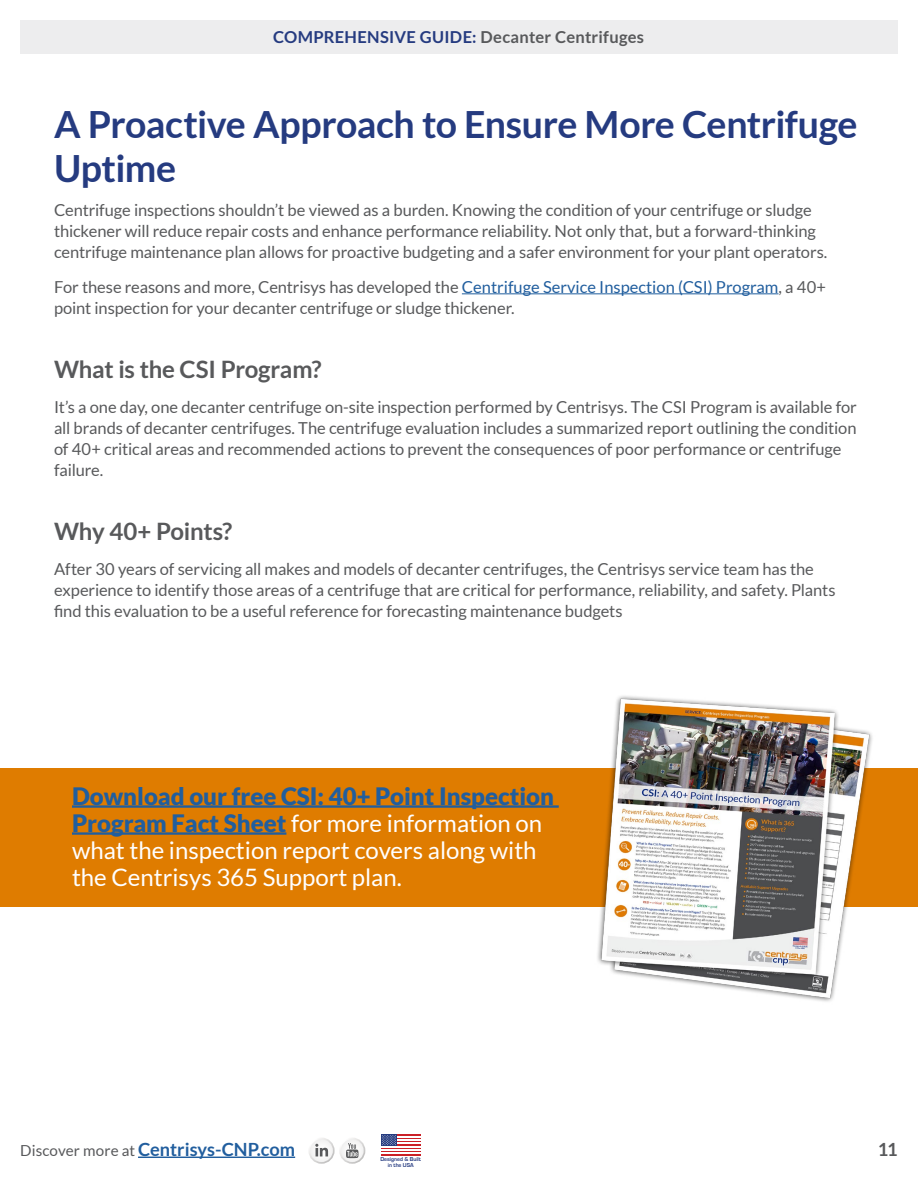
<style>
.page{position:relative;width:918px;height:1188px;background:#fff}
.page>*{position:absolute;margin:0;border:0;box-sizing:border-box;transform-origin:0 0}
.t1{font:700 37.5px/43.5px "Lato";letter-spacing:-.015em;color:#253b80}
.t2{font:24px/27px "Lato";color:#fff}
.t3{font:700 24px "Lato";letter-spacing:-.01em;color:#58595b}
.t4{font:700 18.15px "Lato";color:#215e9e}
.t5{font:700 18.15px "Lato";color:#58595b}
.t6{font:16.5px/21px "Lato";letter-spacing:-.005em;color:#58595b}
.t7{font:700 16.5px "Lato";letter-spacing:.02em;color:#253b80}
.t8{font:700 5.85px/5.4px "Eurostile";color:#253b80;text-align:center}
.t9{font:700 4.65px/4.2px "Eurostile";color:#253b80;text-align:center}
.s1{color:#58595b}
.s2{color:#215e9e}
.s3{font-weight:900;color:#215e9e}
.s4{font-weight:400;font-size:15.15px;color:#58595b}
</style>
<div class="page">
<hr style="left:138px;top:1157px;width:157px;height:1px;background:#215e9e">
<svg style="left:309px;top:1138px;width:25px;height:25px"></svg>
<div style="left:308px;top:1138px;width:27px;height:26px;border:2px solid #fff;border-radius:50%"></div>
<svg style="left:315px;top:1144px;width:13px;height:12px"></svg>
<svg style="left:340px;top:1138px;width:25px;height:25px"></svg>
<div style="left:339px;top:1138px;width:26px;height:26px;border:2px solid #fff;border-radius:50%"></div>
<svg style="left:346px;top:1143px;width:13px;height:15px"></svg>
<hr style="left:381px;top:1135px;width:40px;height:1px;background:#cb2027">
<hr style="left:381px;top:1138px;width:40px;height:1px;background:#cb2027">
<hr style="left:381px;top:1141px;width:40px;height:2px;background:#cb2027">
<hr style="left:381px;top:1144px;width:40px;height:2px;background:#cb2027">
<hr style="left:381px;top:1147px;width:40px;height:2px;background:#cb2027">
<hr style="left:381px;top:1151px;width:40px;height:1px;background:#cb2027">
<hr style="left:381px;top:1154px;width:40px;height:1px;background:#cb2027">
<div style="left:381px;top:1135px;width:16px;height:11px;background:#253b80"></div>
<svg style="left:382px;top:1135px;width:14px;height:10px"></svg>
<div style="left:20px;top:20px;width:877px;height:34px;background:#ededee"></div>
<hr style="left:462px;top:293px;width:317px;height:1px;background:#215e9e">
<div style="left:0;top:769px;width:918px;height:138px;background:#df7c00"></div>
<hr style="left:72px;top:805px;width:487px;height:3px;background:#215e9e">
<hr style="left:72px;top:832px;width:214px;height:3px;background:#215e9e">
<img style="left:584px;top:696px;width:314px;height:306px">
<p class="t7" style="left:273px;top:27px;width:372px">COMPREHENSIVE GUIDE: <span class="s1">Decanter Centrifuges</span></p>
<h1 class="t1" style="left:54px;top:102px;width:805px">A Proactive Approach to Ensure More Centrifuge<br>Uptime</h1>
<p class="t6" style="left:54px;top:200px;width:775px">Centrifuge inspections shouldn’t be viewed as a burden. Knowing the condition of your centrifuge or sludge thickener will reduce repair costs and enhance performance reliability. Not only that, but a forward-thinking centrifuge maintenance plan allows for proactive budgeting and a safer environment for your plant operators.</p>
<p class="t6" style="left:54px;top:276px;width:773px">For these reasons and more, Centrisys has developed the <span class="s2">Centrifuge Service Inspection (CSI) Program</span>, a 40+ point inspection for your decanter centrifuge or sludge thickener.</p>
<h2 class="t3" style="left:54px;top:356px;width:269px">What is the CSI Program?</h2>
<p class="t6" style="left:54px;top:396px;width:804px">It’s a one day, one decanter centrifuge on-site inspection performed by Centrisys. The CSI Program is available for all brands of decanter centrifuges. The centrifuge evaluation includes a summarized report outlining the condition of 40+ critical areas and recommended actions to prevent the consequences of poor performance or centrifuge failure.</p>
<h2 class="t3" style="left:54px;top:518px;width:180px">Why 40+ Points?</h2>
<p class="t6" style="left:54px;top:558px;width:783px">After 30 years of servicing all makes and models of decanter centrifuges, the Centrisys service team has the experience to identify those areas of a centrifuge that are critical for performance, reliability, and safety. Plants find this evaluation to be a useful reference for forecasting maintenance budgets</p>
<h2 class="t2" style="left:72px;top:783px;width:484px"><span class="s3">Download our free CSI: 40+ Point Inspection Program Fact Sheet</span> for more information on what the inspection report covers along with the Centrisys 365 Support plan.</h2>
<p class="t4" style="left:20px;top:1139px;width:276px"><span class="s4">Discover more at</span> Centrisys-CNP.com</p>
<p class="t9" style="left:371px;top:1156px;width:33px">Designed &amp; Built in the USA</p>
<p class="t8" style="left:381px;top:1157px;width:42px">Designed &amp; Built in the USA</p>
<p class="t5" style="left:878px;top:1139px;width:22px">11</p>
</div>
